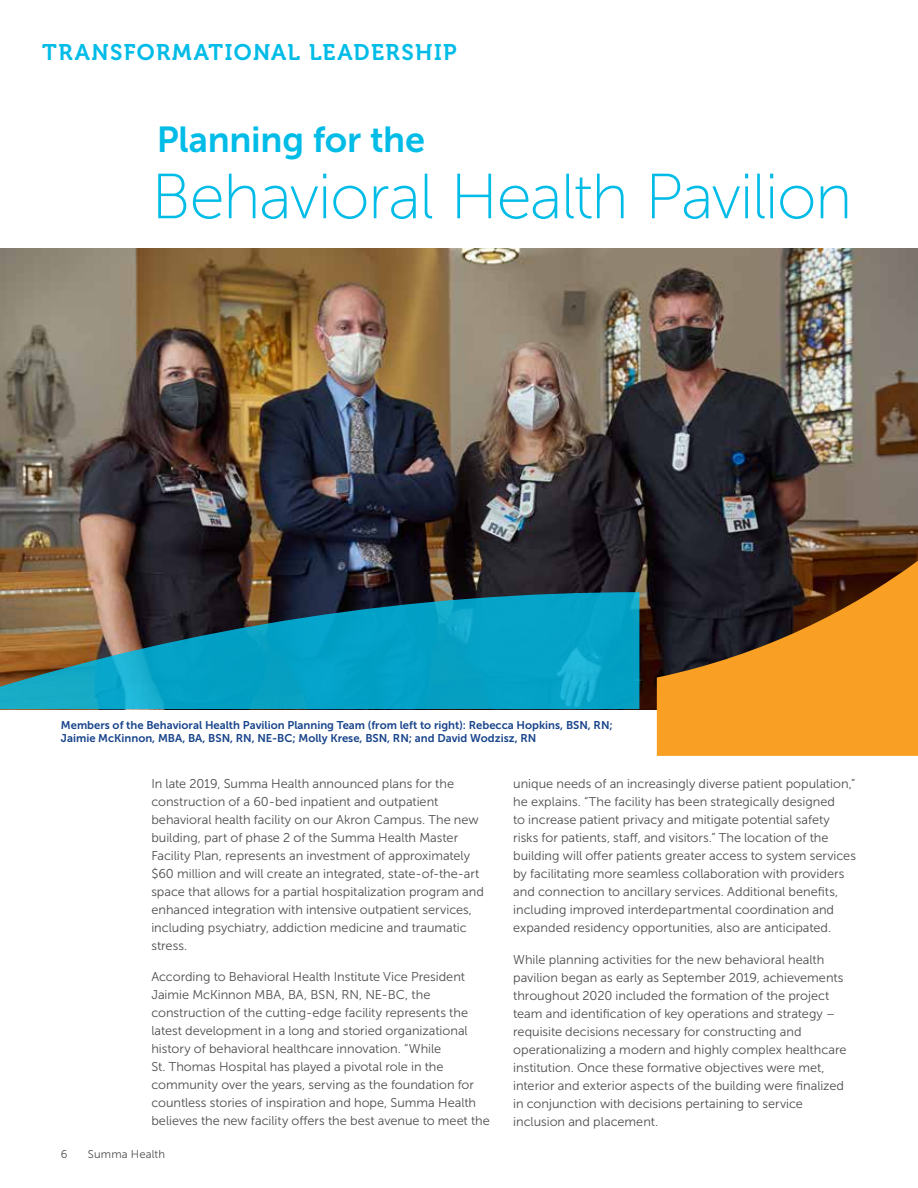
<style>
.page{position:relative;width:918px;height:1188px;background:#fff}
.page>*{position:absolute;margin:0;border:0;box-sizing:border-box;transform-origin:0 0}
.t1{font:63.75px "Museo Sans 100";letter-spacing:-.025em;color:#00bce7}
.t2{font:36px "Museo Sans 700";letter-spacing:-.01em;color:#00bce7}
.t3{font:22.5px "Museo 700";letter-spacing:.06em;color:#00bce7}
.t4{font:12.75px/18px "Museo Sans 300";color:#4d4d4f}
.t5{font:11.25px/13.5px "Museo Sans 700";color:#18448b}
.t6{font:11.25px "Museo Sans 300";letter-spacing:.015em;color:#4d4d4f}
</style>
<div class="page">
<img style="left:0;top:249px;width:918px;height:460px">
<svg style="left:0;top:592px;width:639px;height:117px;fill:#06a0c4"></svg>
<svg style="left:657px;top:561px;width:261px;height:195px;fill:#f9a024"></svg>
<h3 class="t3" style="left:42px;top:40px;width:416px">TRANSFORMATIONAL LEADERSHIP</h3>
<h2 class="t2" style="left:157px;top:120px;width:270px">Planning for the</h2>
<h1 class="t1" style="left:151px;top:163px;width:703px">Behavioral Health Pavilion</h1>
<p class="t5" style="left:61px;top:718px;width:553px">Members of the Behavioral Health Pavilion Planning Team (from left to right): Rebecca Hopkins, BSN, RN;<br>Jaimie McKinnon, MBA, BA, BSN, RN, NE-BC; Molly Krese, BSN, RN; and David Wodzisz, RN</p>
<p class="t4" style="left:151px;top:775px;width:334px">In late 2019, Summa Health announced plans for the construction of a 60-bed inpatient and outpatient behavioral health facility on our Akron Campus. The new building, part of phase 2 of the Summa Health Master Facility Plan, represents an investment of approximately $60 million and will create an integrated, state-of-the-art space that allows for a partial hospitalization program and enhanced integration with intensive outpatient services, including psychiatry, addiction medicine and traumatic stress.</p>
<p class="t4" style="left:151px;top:968px;width:340px">According to Behavioral Health Institute Vice President Jaimie McKinnon MBA, BA, BSN, RN, NE-BC, the construction of the cutting-edge facility represents the latest development in a long and storied organizational history of behavioral healthcare innovation. “While<br>St. Thomas Hospital has played a pivotal role in the community over the years, serving as the foundation for countless stories of inspiration and hope, Summa Health believes the new facility offers the best avenue to meet the</p>
<p class="t6" style="left:61px;top:1148px;width:8px">6</p>
<p class="t6" style="left:88px;top:1148px;width:79px">Summa Health</p>
<p class="t4" style="left:513px;top:775px;width:344px">unique needs of an increasingly diverse patient population,” he explains. “The facility has been strategically designed<br>to increase patient privacy and mitigate potential safety risks for patients, staff, and visitors.” The location of the building will offer patients greater access to system services by facilitating more seamless collaboration with providers and connection to ancillary services. Additional benefits, including improved interdepartmental coordination and expanded residency opportunities, also are anticipated.</p>
<p class="t4" style="left:513px;top:950px;width:335px">While planning activities for the new behavioral health pavilion began as early as September 2019, achievements throughout 2020 included the formation of the project team and identification of key operations and strategy – requisite decisions necessary for constructing and operationalizing a modern and highly complex healthcare institution. Once these formative objectives were met, interior and exterior aspects of the building were finalized in conjunction with decisions pertaining to service inclusion and placement.</p>
</div>
